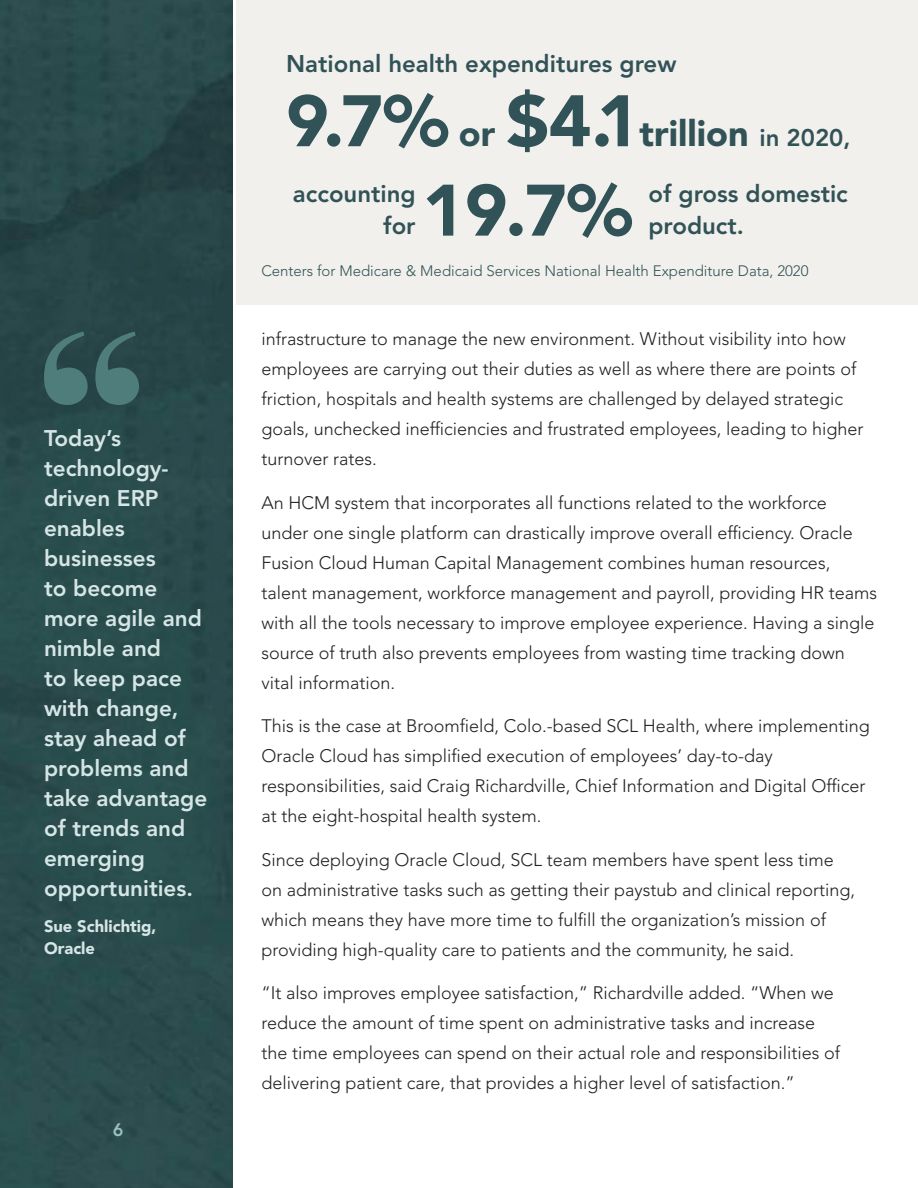
<style>
.page{position:relative;width:918px;height:1188px;background:#fff}
.page>*{position:absolute;margin:0;border:0;box-sizing:border-box;transform-origin:0 0}
.Oracle_body{font:900 72px "Avenir LT Std";color:#315357}
.Oracle_body-2{font:900 36px "Avenir LT Std";color:#315357}
.Oracle_body-3{font:800 24px/31.5px "Avenir LT Std";color:#315357;text-align:right}
.Oracle_body-4{font:800 22.5px/30px "Avenir LT Std";color:#d6e5e5}
.Oracle_body-5{font:300 18px/30px "Avenir LT Std";color:#231f20}
.Oracle_body-6{font:800 18px "Avenir LT Std";color:#99bfbf}
.Oracle_body-7{font:900 16.5px/22.5px "Avenir LT Std";color:#d6e5e5}
.Oracle_body-8{font:300 15px "Avenir LT Std";color:#315357}
.s1{font-size:72px}
.s2{font-weight:800;font-size:24px}
</style>
<div class="page">
<div style="left:236px;top:0;width:682px;height:305px;background:#f2f0ed"></div>
<img style="left:0;top:0;width:233px;height:1188px">
<svg style="left:44px;top:332px;width:95px;height:73px;background:#3a6060"></svg>
<p class="Oracle_body-4" style="left:44px;top:423px;width:165px">Today’s technology&shy;driven ERP enables businesses<br>to become more agile and nimble and<br>to keep pace with change, stay ahead of problems and take advantage of trends and emerging opportunities.</p>
<p class="Oracle_body-7" style="left:44px;top:915px;width:114px">Sue Schlichtig,<br>Oracle</p>
<p class="Oracle_body-6" style="left:113px;top:1119px;width:12px">6</p>
<p class="Oracle_body-3" style="left:286px;top:48px;width:392px">National health expenditures grew</p>
<p class="Oracle_body-2" style="left:286px;top:112px;width:566px"><span class="s1">9.7%</span> or <span class="s1">$4.1</span>trillion <span class="s2">in 2020,</span></p>
<p class="Oracle_body-3" style="left:293px;top:178px;width:124px">accounting for</p>
<p class="Oracle_body-3" style="left:648px;top:178px;width:201px;text-align:left">of gross domestic product.</p>
<p class="Oracle_body-8" style="left:261px;top:262px;width:549px">Centers for Medicare &amp; Medicaid Services National Health Expenditure Data, 2020</p>
<p class="Oracle_body" style="left:422px;top:167px;width:212px">19.7%</p>
<p class="Oracle_body-5" style="left:261px;top:324px;width:604px">infrastructure to manage the new environment. Without visibility into how employees are carrying out their duties as well as where there are points of friction, hospitals and health systems are challenged by delayed strategic goals, unchecked inefficiencies and frustrated employees, leading to higher turnover rates.</p>
<p class="Oracle_body-5" style="left:261px;top:488px;width:617px">An HCM system that incorporates all functions related to the workforce under one single platform can drastically improve overall efficiency. Oracle Fusion Cloud Human Capital Management combines human resources, talent management, workforce management and payroll, providing HR teams with all the tools necessary to improve employee experience. Having a single source of truth also prevents employees from wasting time tracking down vital information.</p>
<p class="Oracle_body-5" style="left:261px;top:711px;width:610px">This is the case at Broomfield, Colo.-based SCL Health, where implementing Oracle Cloud has simplified execution of employees’ day-to-day responsibilities, said Craig Richardville, Chief Information and Digital Officer at the eight-hospital health system.</p>
<p class="Oracle_body-5" style="left:261px;top:845px;width:595px">Since deploying Oracle Cloud, SCL team members have spent less time on administrative tasks such as getting their paystub and clinical reporting, which means they have more time to fulfill the organization’s mission of providing high-quality care to patients and the community, he said.</p>
<p class="Oracle_body-5" style="left:261px;top:978px;width:580px">“It also improves employee satisfaction,” Richardville added. “When we reduce the amount of time spent on administrative tasks and increase the time employees can spend on their actual role and responsibilities of delivering patient care, that provides a higher level of satisfaction.”</p>
</div>
